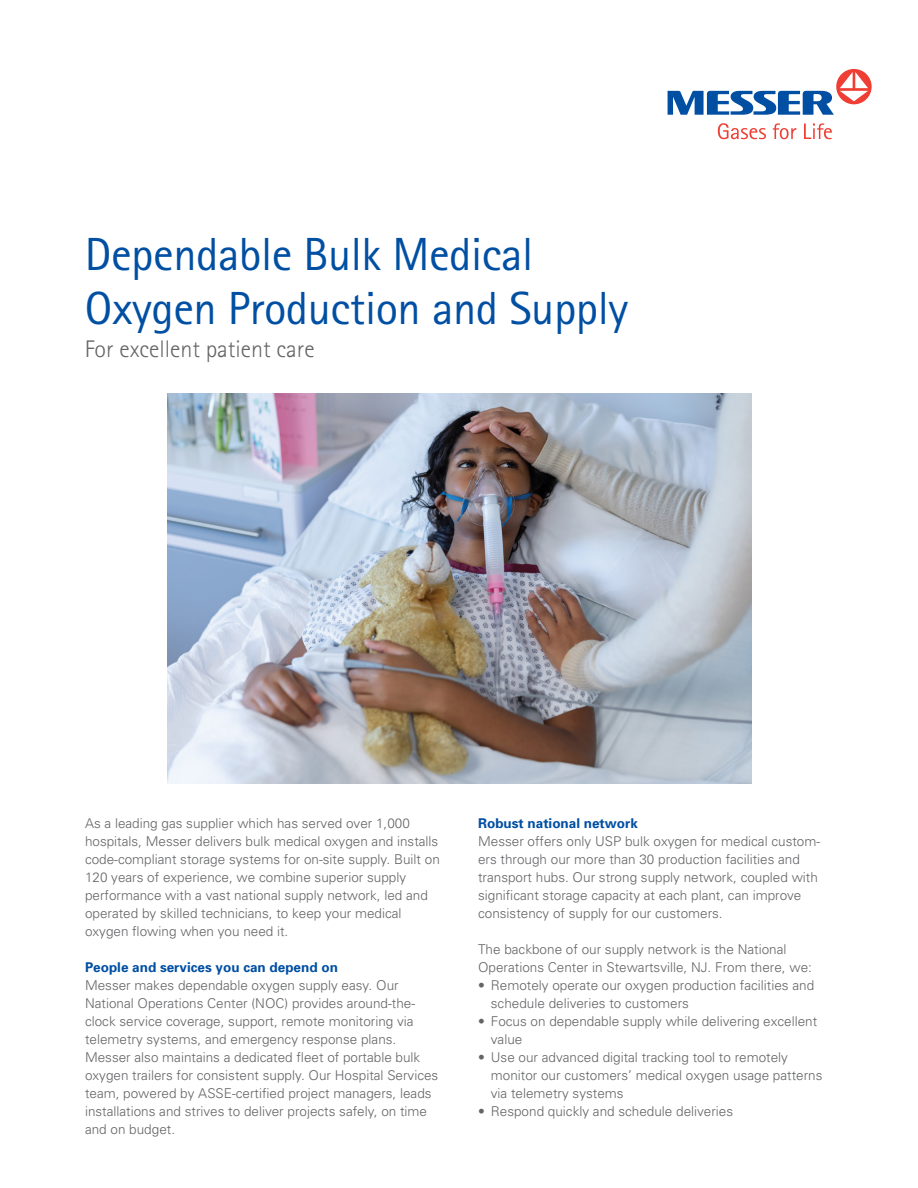
<style>
.page{position:relative;width:918px;height:1188px;background:#fff}
.page>*{position:absolute;margin:0;border:0;box-sizing:border-box;transform-origin:0 0}
.t1{font:46.5px/54px "Rotis Sans Serif";letter-spacing:-.01em;color:#004fa3}
.t2{font:300 24px "Rotis Sans Serif";color:#636466}
.t3{font:300 13.5px/18px "Univers";color:#636466}
.t4{font:700 13.5px "Univers";color:#004fa3}
</style>
<div class="page">
<img style="left:168px;top:394px;width:584px;height:389px">
<svg style="left:718px;top:123px;width:114px;height:16px"></svg>
<svg style="left:668px;top:91px;width:166px;height:24px"></svg>
<div style="left:836px;top:69px;width:36px;height:35px;background:#ef3e33;border-radius:50%"></div>
<svg style="left:840px;top:72px;width:28px;height:29px"></svg>
<h1 class="t1" style="left:85px;top:227px;width:545px">Dependable Bulk Medical<br>Oxygen Production and Supply</h1>
<h2 class="t2" style="left:85px;top:335px;width:231px">For excellent patient care</h2>
<p class="t3" style="left:85px;top:814px;width:356px">As a leading gas supplier which has served over 1,000 hospitals, Messer delivers bulk medical oxygen and installs code-compliant storage systems for on-site supply. Built on 120 years of experience, we combine superior supply performance with a vast national supply network, led and operated by skilled technicians, to keep your medical oxygen flowing when you need it.</p>
<p class="t4" style="left:85px;top:959px;width:254px">People and services you can depend on</p>
<p class="t3" style="left:85px;top:976px;width:355px">Messer makes dependable oxygen supply easy. Our National Operations Center (NOC) provides around-the&shy;clock service coverage, support, remote monitoring via telemetry systems, and emergency response plans.<br>Messer also maintains a dedicated fleet of portable bulk oxygen trailers for consistent supply. Our Hospital Services team, powered by ASSE-certified project managers, leads installations and strives to deliver projects safely, on time and on budget.</p>
<p class="t4" style="left:478px;top:815px;width:161px">Robust national network</p>
<p class="t3" style="left:478px;top:832px;width:344px">Messer offers only USP bulk oxygen for medical custom&shy;ers through our more than 30 production facilities and transport hubs. Our strong supply network, coupled with significant storage capacity at each plant, can improve consistency of supply for our customers.</p>
<p class="t3" style="left:478px;top:940px;width:335px">The backbone of our supply network is the National<br>Operations Center in Stewartsville, NJ. From there, we:</p>
<p class="t3" style="left:491px;top:976px;width:325px;text-indent:-13px">• Remotely operate our oxygen production facilities and schedule deliveries to customers</p>
<p class="t3" style="left:491px;top:1012px;width:328px;text-indent:-13px">• Focus on dependable supply while delivering excellent value</p>
<p class="t3" style="left:491px;top:1048px;width:333px;text-indent:-13px">• Use our advanced digital tracking tool to remotely monitor our customers’ medical oxygen usage patterns via telemetry systems</p>
<p class="t3" style="left:478px;top:1102px;width:257px">• Respond quickly and schedule deliveries</p>
</div>
